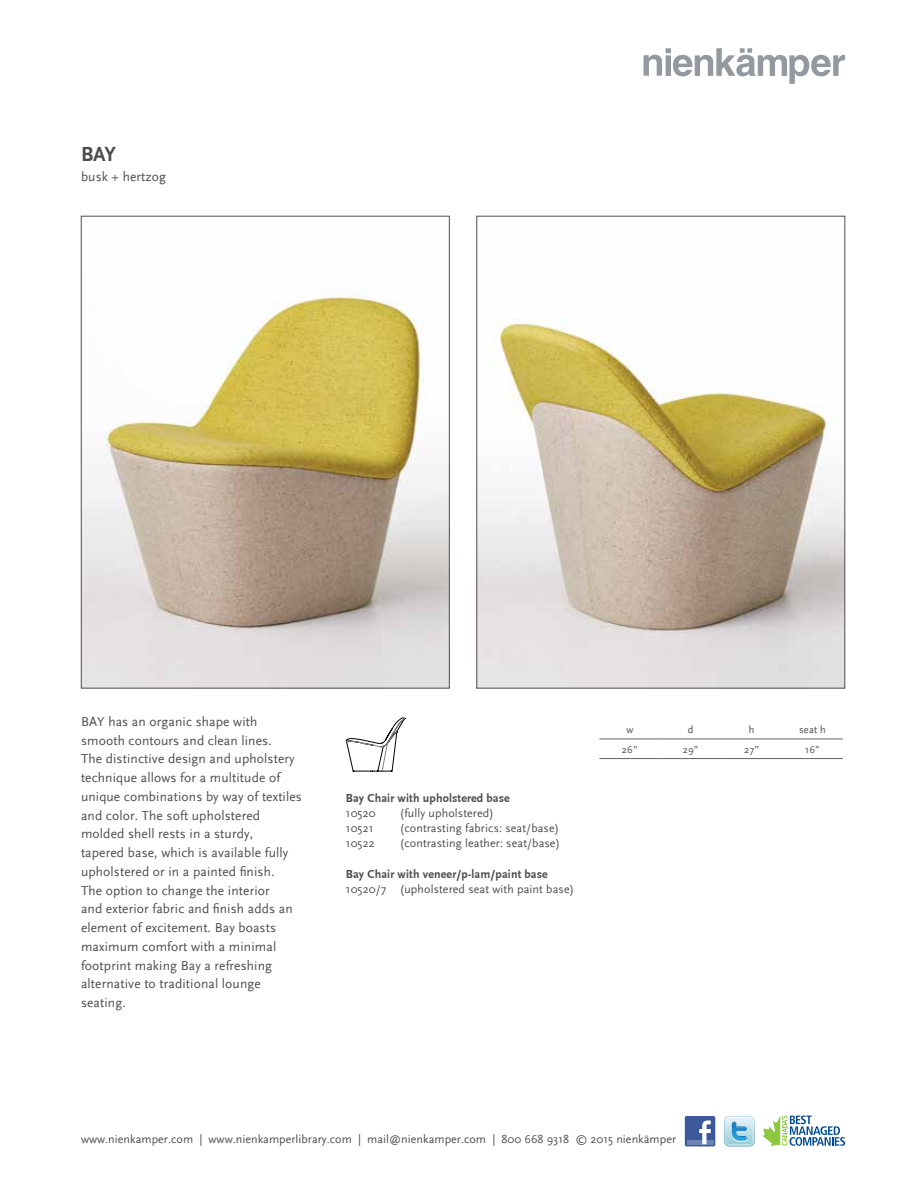
<style>
.page{position:relative;width:918px;height:1188px;background:#fff}
.page>*{position:absolute;margin:0;border:0;box-sizing:border-box;transform-origin:0 0}
.t1{font:700 21px "Scala Sans";color:#4d4d4f}
.t2{font:13.5px/18.8px "Scala Sans";letter-spacing:.01em;color:#4d4d4f}
.t3{font:12px "Scala Sans";letter-spacing:.01em;color:#4d4d4f}
.t4{font:700 12px "Scala Sans";letter-spacing:.01em;color:#4d4d4f}
.t5{font:10.5px "Scala Sans";letter-spacing:.01em;color:#4d4d4f}
</style>
<div class="page">
<svg style="left:762px;top:1115px;width:83px;height:32px"></svg>
<div style="left:685px;top:1116px;width:30px;height:30px;background:#3c5a99;border-radius:2px"></div>
<hr style="left:687px;top:1140px;width:26px;height:4px;background:#6d84b3">
<svg style="left:699px;top:1120px;width:12px;height:24px"></svg>
<svg style="left:724px;top:1116px;width:31px;height:30px"></svg>
<svg style="left:644px;top:48px;width:201px;height:36px"></svg>
<img style="left:479px;top:318px;width:364px;height:368px">
<img style="left:83px;top:292px;width:365px;height:394px">
<hr style="left:599px;top:739px;width:61px;height:1px;background:#636466">
<hr style="left:660px;top:739px;width:61px;height:1px;background:#636466">
<hr style="left:721px;top:739px;width:61px;height:1px;background:#636466">
<hr style="left:782px;top:739px;width:61px;height:1px;background:#636466">
<hr style="left:599px;top:758px;width:61px;height:1px;background:#636466">
<hr style="left:660px;top:758px;width:61px;height:1px;background:#636466">
<hr style="left:721px;top:758px;width:61px;height:1px;background:#636466">
<hr style="left:782px;top:758px;width:61px;height:1px;background:#636466">
<svg style="left:345px;top:717px;width:61px;height:55px"></svg>
<h1 class="t1" style="left:81px;top:143px;width:37px">BAY</h1>
<p class="t2" style="left:81px;top:168px;width:87px">busk + hertzog</p>
<p class="t2" style="left:81px;top:712px;width:222px">BAY has an organic shape with smooth contours and clean lines.<br>The distinctive design and upholstery technique allows for a multitude of unique combinations by way of textiles and color. The soft upholstered molded shell rests in a sturdy,<br>tapered base, which is available fully upholstered or in a painted finish.<br>The option to change the interior<br>and exterior fabric and finish adds an element of excitement. Bay boasts maximum comfort with a minimal footprint making Bay a refreshing alternative to traditional lounge seating.</p>
<p class="t4" style="left:346px;top:791px;width:165px">Bay Chair with upholstered base</p>
<p class="t3" style="left:346px;top:806px;width:31px">10520</p>
<p class="t3" style="left:400px;top:806px;width:95px">(fully upholstered)</p>
<p class="t3" style="left:346px;top:821px;width:29px">10521</p>
<p class="t3" style="left:400px;top:821px;width:161px">(contrasting fabrics: seat/base)</p>
<p class="t3" style="left:346px;top:836px;width:30px">10522</p>
<p class="t3" style="left:400px;top:836px;width:162px">(contrasting leather: seat/base)</p>
<p class="t4" style="left:346px;top:868px;width:204px">Bay Chair with veneer/p-lam/paint base</p>
<p class="t3" style="left:346px;top:883px;width:230px">10520/7 (upholstered seat with paint base)</p>
<p class="t5" style="left:626px;top:724px;width:9px">w</p>
<p class="t5" style="left:688px;top:724px;width:7px">d</p>
<p class="t5" style="left:749px;top:724px;width:7px">h</p>
<p class="t5" style="left:799px;top:724px;width:28px">seat h</p>
<p class="t5" style="left:622px;top:743px;width:17px">26”</p>
<p class="t5" style="left:683px;top:743px;width:17px">29”</p>
<p class="t5" style="left:744px;top:743px;width:16px">27”</p>
<p class="t5" style="left:805px;top:743px;width:16px">16”</p>
<p class="t3" style="left:81px;top:1132px;width:597px">www.nienkamper.com | www.nienkamperlibrary.com | mail@nienkamper.com | 800 668 9318 © 2015 nienkämper</p>
</div>
